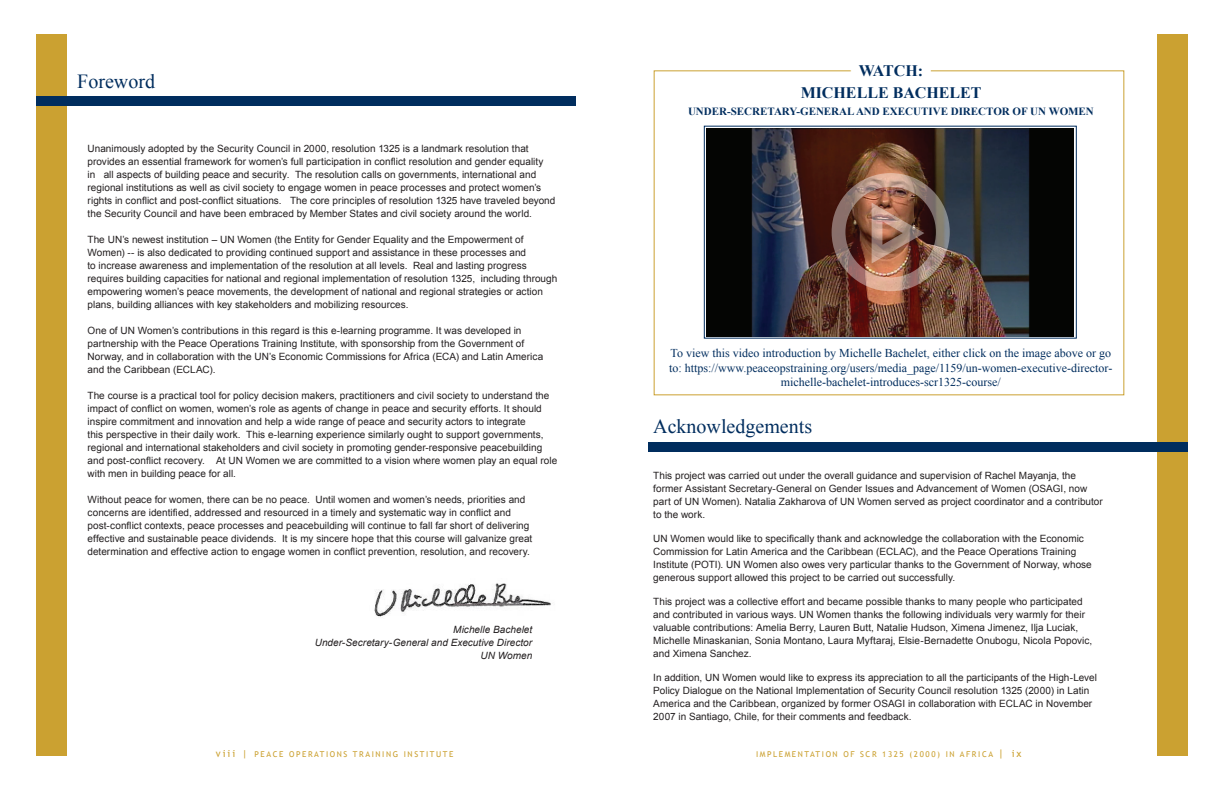
<style>
.page{position:relative;width:1224px;height:792px;background:#fff}
.page>*{position:absolute;margin:0;border:0;box-sizing:border-box;transform-origin:0 0}
.t1{font:20px "Times New Roman";color:#002d5e}
.t2{font:700 16px/22px "Times New Roman";color:#002d5e;text-align:center}
.t3{font:12px/14.4px "Times New Roman";color:#002d5e;text-align:center}
.t4{font:700 11px "Times New Roman";color:#002d5e}
.t5{font:10px/13px "Arial";letter-spacing:.005em;color:#231f20}
.t6{font:italic 10px/13px "Arial";color:#231f20;text-align:right}
.t7{font:10px "Trebuchet MS";color:#cba131}
.t8{font:8px "Trebuchet MS";letter-spacing:.2em;color:#cba131}
.s1{font-size:10px}
.s2{font-size:11px}
</style>
<div class="page">
<div style="left:36px;top:35px;width:30px;height:721px;background:#cba131"></div>
<div style="left:36px;top:96px;width:540px;height:10px;background:#002d5e"></div>
<div style="left:1158px;top:35px;width:30px;height:721px;background:#cba131"></div>
<img style="left:374px;top:583px;width:177px;height:34px">
<div style="left:648px;top:442px;width:540px;height:10px;background:#002d5e"></div>
<img style="left:707px;top:128px;width:367px;height:208px">
<div style="left:832px;top:173px;width:118px;height:118px;border:14px solid #fff;border-radius:50%"></div>
<img style="left:872px;top:203px;width:52px;height:61px">
<div style="left:704px;top:126px;width:373px;height:213px;border:1px solid #002d5e"></div>
<h1 class="t1" style="left:77px;top:68px;width:79px">Foreword</h1>
<p class="t5" style="left:88px;top:142px;width:469px">Unanimously adopted by the Security Council in 2000, resolution 1325 is a landmark resolution that provides an essential framework for women’s full participation in conflict resolution and gender equality<br>in all aspects of building peace and security. The resolution calls on governments, international and regional institutions as well as civil society to engage women in peace processes and protect women’s rights in conflict and post-conflict situations. The core principles of resolution 1325 have traveled beyond the Security Council and have been embraced by Member States and civil society around the world.</p>
<p class="t5" style="left:88px;top:233px;width:471px">The UN’s newest institution – UN Women (the Entity for Gender Equality and the Empowerment of Women) -- is also dedicated to providing continued support and assistance in these processes and<br>to increase awareness and implementation of the resolution at all levels. Real and lasting progress requires building capacities for national and regional implementation of resolution 1325, including through empowering women’s peace movements, the development of national and regional strategies or action plans, building alliances with key stakeholders and mobilizing resources.</p>
<p class="t5" style="left:88px;top:324px;width:457px">One of UN Women’s contributions in this regard is this e-learning programme. It was developed in partnership with the Peace Operations Training Institute, with sponsorship from the Government of Norway, and in collaboration with the UN’s Economic Commissions for Africa (ECA) and Latin America and the Caribbean (ECLAC).</p>
<p class="t5" style="left:88px;top:389px;width:471px">The course is a practical tool for policy decision makers, practitioners and civil society to understand the impact of conflict on women, women’s role as agents of change in peace and security efforts. It should inspire commitment and innovation and help a wide range of peace and security actors to integrate<br>this perspective in their daily work. This e-learning experience similarly ought to support governments, regional and international stakeholders and civil society in promoting gender-responsive peacebuilding and post-conflict recovery. At UN Women we are committed to a vision where women play an equal role with men in building peace for all.</p>
<p class="t5" style="left:88px;top:493px;width:446px">Without peace for women, there can be no peace. Until women and women’s needs, priorities and concerns are identified, addressed and resourced in a timely and systematic way in conflict and post-conflict contexts, peace processes and peacebuilding will continue to fall far short of delivering effective and sustainable peace dividends. It is my sincere hope that this course will galvanize great determination and effective action to engage women in conflict prevention, resolution, and recovery.</p>
<p class="t6" style="left:315px;top:623px;width:219px">Michelle Bachelet<br>Under-Secretary-General and Executive Director<br>UN Women</p>
<p class="t8" style="left:216px;top:749px;width:239px"><span class="s1">VIII |</span> PEACE OPERATIONS TRAINING INSTITUTE</p>
<h2 class="t2" style="left:801px;top:59px;width:182px">WATCH:<br>MICHELLE BACHELET</h2>
<p class="t4" style="left:688px;top:103px;width:407px">UNDER-SECRETARY-GENERAL AND EXECUTIVE DIRECTOR OF UN WOMEN</p>
<p class="t3" style="left:669px;top:346px;width:445px">To view this video introduction by Michelle Bachelet, either click on the image above or go to: https://www.peaceopstraining.org/users/media_page/1159/un-women-executive-director&shy;michelle-bachelet-introduces-scr1325-course/</p>
<h1 class="t1" style="left:653px;top:413px;width:160px">Acknowledgements</h1>
<p class="t5" style="left:653px;top:469px;width:451px">This project was carried out under the overall guidance and supervision of Rachel Mayanja, the former Assistant Secretary-General on Gender Issues and Advancement of Women (OSAGI, now part of UN Women). Natalia Zakharova of UN Women served as project coordinator and a contributor to the work.</p>
<p class="t5" style="left:653px;top:532px;width:440px">UN Women would like to specifically thank and acknowledge the collaboration with the Economic Commission for Latin America and the Caribbean (ECLAC), and the Peace Operations Training Institute (POTI). UN Women also owes very particular thanks to the Government of Norway, whose generous support allowed this project to be carried out successfully.</p>
<p class="t5" style="left:653px;top:595px;width:441px">This project was a collective effort and became possible thanks to many people who participated and contributed in various ways. UN Women thanks the following individuals very warmly for their valuable contributions: Amelia Berry, Lauren Butt, Natalie Hudson, Ximena Jimenez, Ilja Luciak, Michelle Minaskanian, Sonia Montano, Laura Myftaraj, Elsie-Bernadette Onubogu, Nicola Popovic, and Ximena Sanchez.</p>
<p class="t5" style="left:653px;top:671px;width:445px">In addition, UN Women would like to express its appreciation to all the participants of the High-Level Policy Dialogue on the National Implementation of Security Council resolution 1325 (2000) in Latin America and the Caribbean, organized by former OSAGI in collaboration with ECLAC in November 2007 in Santiago, Chile, for their comments and feedback.</p>
<p class="t8" style="left:756px;top:750px;width:38px">I MPLEMENTATION</p>
<p class="t8" style="left:843px;top:750px;width:19px">OF SCR</p>
<p class="t8" style="left:882px;top:750px;width:65px">1325 (2000) IN</p>
<p class="t8" style="left:960px;top:750px;width:15px">AFRICA</p>
<p class="t7" style="left:998px;top:748px;width:25px"><span class="s2">|</span> IX</p>
</div>
